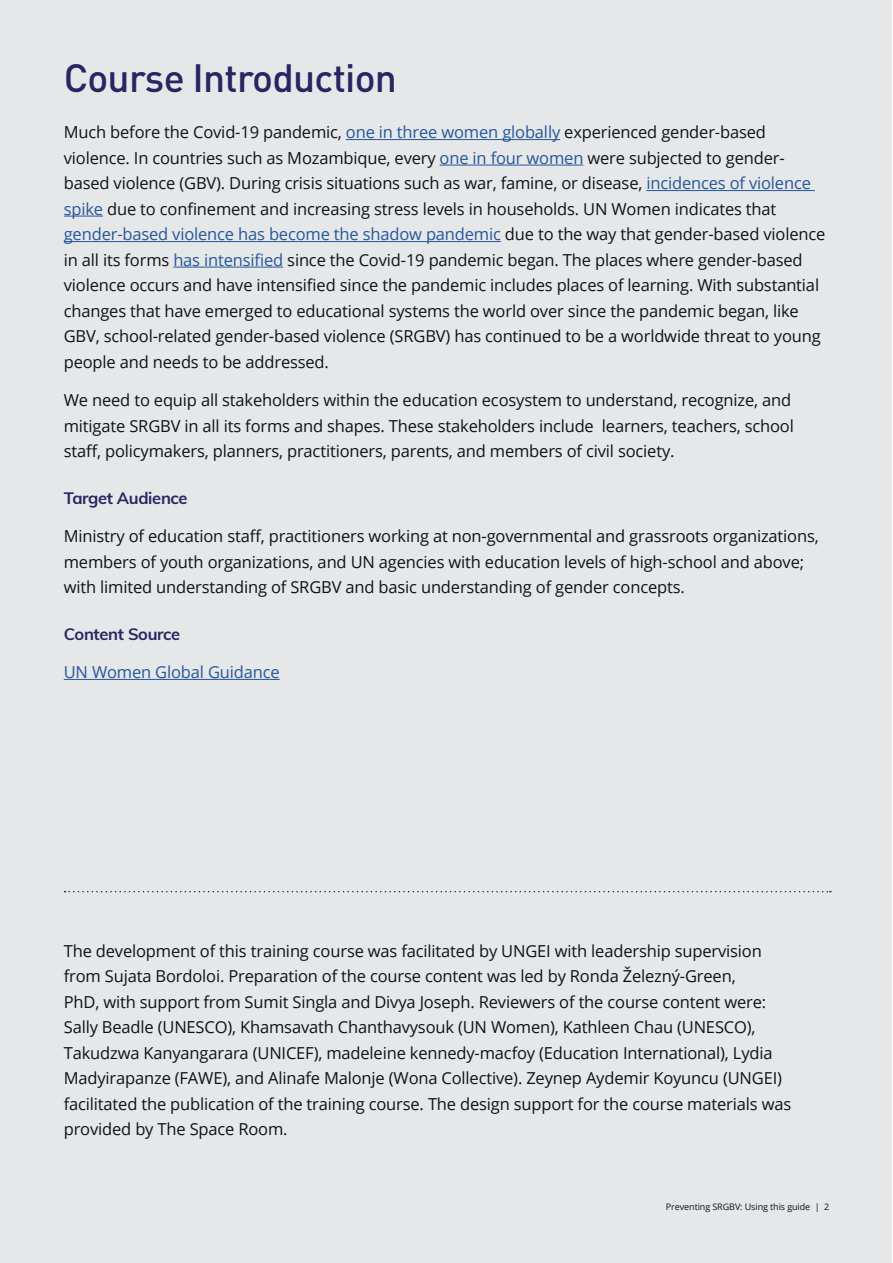
<style>
.page{position:relative;width:893px;height:1263px;background:#fff}
.page>*{position:absolute;margin:0;border:0;box-sizing:border-box;transform-origin:0 0}
.t1{font:500 39px "DIN Pro";letter-spacing:-.02em;color:#282562}
.body{font:16.5px/25.5px "Open Sans";letter-spacing:-.01em;color:#101216}
.t2{font:700 16.5px "Muli";letter-spacing:-.02em;color:#282562}
.body-2{font:16.5px "Open Sans";letter-spacing:-.01em;color:#245799}
.t3{font:9px "Open Sans";letter-spacing:-.01em;color:#101216}
.s1{color:#245799}
</style>
<div class="page">
<div style="left:0;top:0;width:892px;height:1263px;background:#e6e7e9"></div>
<svg style="left:65px;top:891px;width:766px;height:1px"></svg>
<hr style="left:346px;top:139px;width:214px;height:1px;background:#245799">
<hr style="left:440px;top:165px;width:143px;height:1px;background:#245799">
<hr style="left:646px;top:190px;width:169px;height:1px;background:#245799">
<hr style="left:64px;top:216px;width:39px;height:1px;background:#245799">
<hr style="left:64px;top:241px;width:437px;height:1px;background:#245799">
<hr style="left:173px;top:267px;width:110px;height:1px;background:#245799">
<hr style="left:64px;top:679px;width:216px;height:1px;background:#245799">
<p class="t1" style="left:64px;top:46px;width:335px">Course Introduction</p>
<p class="body" style="left:64px;top:119px;width:763px">Much before the Covid-19 pandemic, <span class="s1">one in three women globally</span> experienced gender-based violence. In countries such as Mozambique, every <span class="s1">one in four women</span> were subjected to gender&shy;based violence (GBV). During crisis situations such as war, famine, or disease, <span class="s1">incidences of violence spike</span> due to confinement and increasing stress levels in households. UN Women indicates that <span class="s1">gender-based violence has become the shadow pandemic</span> due to the way that gender-based violence in all its forms <span class="s1">has intensified</span> since the Covid-19 pandemic began. The places where gender-based violence occurs and have intensified since the pandemic includes places of learning. With substantial changes that have emerged to educational systems the world over since the pandemic began, like GBV, school-related gender-based violence (SRGBV) has continued to be a worldwide threat to young people and needs to be addressed.</p>
<p class="body" style="left:64px;top:387px;width:732px">We need to equip all stakeholders within the education ecosystem to understand, recognize, and mitigate SRGBV in all its forms and shapes. These stakeholders include learners, teachers, school staff, policymakers, planners, practitioners, parents, and members of civil society.</p>
<p class="t2" style="left:64px;top:486px;width:125px">Target Audience</p>
<p class="body" style="left:64px;top:523px;width:756px">Ministry of education staff, practitioners working at non-governmental and grassroots organizations, members of youth organizations, and UN agencies with education levels of high-school and above; with limited understanding of SRGBV and basic understanding of gender concepts.</p>
<p class="t2" style="left:64px;top:622px;width:118px">Content Source</p>
<p class="body-2" style="left:64px;top:661px;width:217px">UN Women Global Guidance</p>
<p class="body" style="left:64px;top:938px;width:729px">The development of this training course was facilitated by UNGEI with leadership supervision from Sujata Bordoloi. Preparation of the course content was led by Ronda Železný-Green,<br>PhD, with support from Sumit Singla and Divya Joseph. Reviewers of the course content were:<br>Sally Beadle (UNESCO), Khamsavath Chanthavysouk (UN Women), Kathleen Chau (UNESCO), Takudzwa Kanyangarara (UNICEF), madeleine kennedy-macfoy (Education International), Lydia Madyirapanze (FAWE), and Alinafe Malonje (Wona Collective). Zeynep Aydemir Koyuncu (UNGEI) facilitated the publication of the training course. The design support for the course materials was provided by The Space Room.</p>
<p class="t3" style="left:666px;top:1201px;width:165px">Preventing SRGBV: Using this guide | 2</p>
</div>
